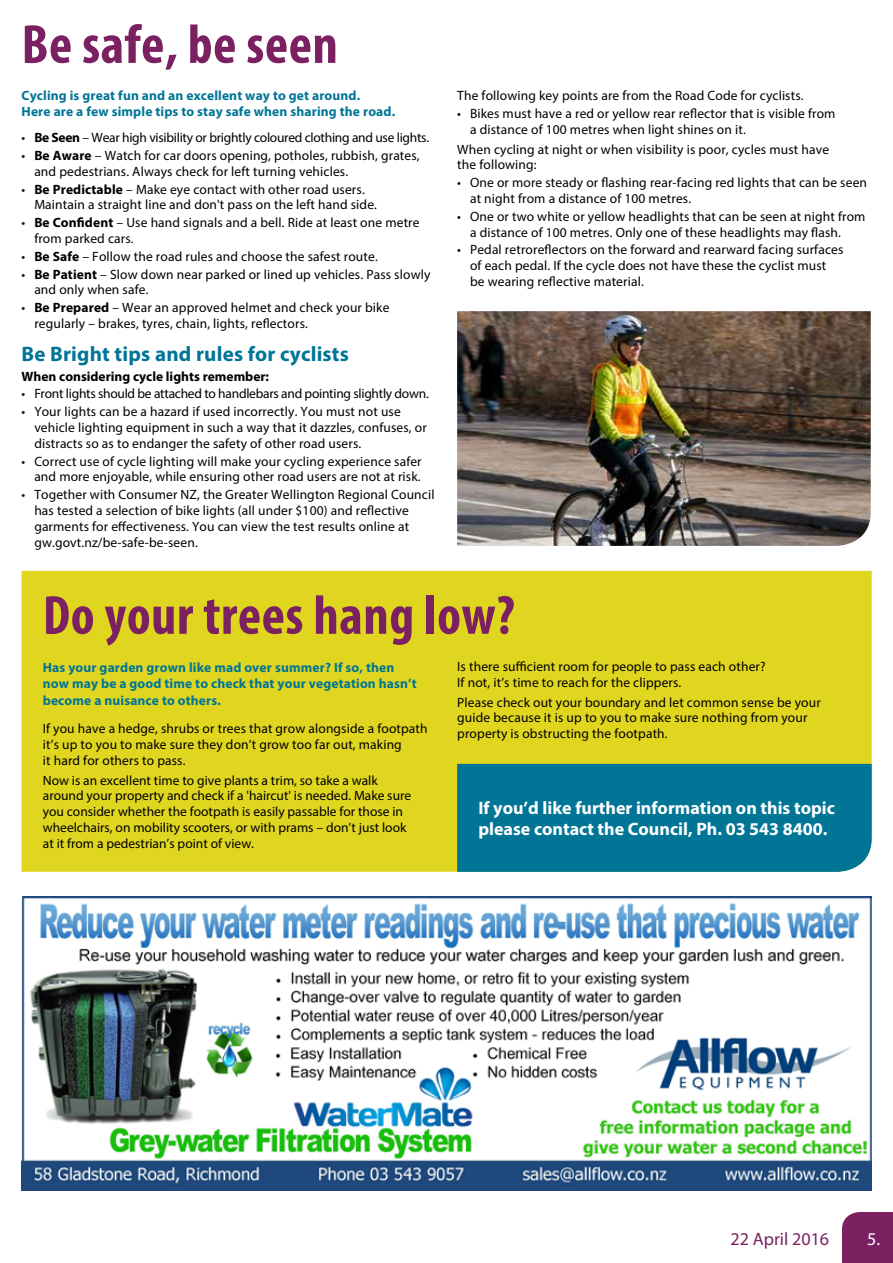
<style>
.page{position:relative;width:893px;height:1263px;background:#fff}
.page>*{position:absolute;margin:0;border:0;box-sizing:border-box;transform-origin:0 0}
.t1{font:700 condensed 55.5px "Myriad Pro";letter-spacing:.01em;color:#7b2162}
.t2{font:700 21px "Myriad Pro";letter-spacing:.01em;color:#007596}
.t3{font:700 18px/21px "Myriad Pro";color:#fff}
.t4{font:18px "Myriad Pro";color:#7b2162}
.t5{font:18px "Myriad Pro";color:#fff}
.t6{font:13.5px/15.8px "Myriad Pro";letter-spacing:.01em;color:#000}
.t7{font:700 13.5px/16.5px "Myriad Pro";letter-spacing:.01em;color:#007596}
.t8{font:13.5px "Myriad Pro";letter-spacing:-.02em;color:#000}
.t9{font:700 13.5px "Myriad Pro";color:#000}
.s1{font-weight:700}
</style>
<div class="page">
<div style="left:842px;top:1212px;width:51px;height:51px;background:#7b2162"></div>
<div style="left:22px;top:571px;width:850px;height:301px;background:#e1d61f"></div>
<img style="left:21px;top:897px;width:851px;height:294px">
<img style="left:457px;top:311px;width:414px;height:235px">
<div style="left:457px;top:764px;width:415px;height:108px;background:#007596"></div>
<h1 class="t1" style="left:22px;top:10px;width:318px">Be safe, be seen</h1>
<p class="t7" style="left:22px;top:87px;width:375px;line-height:15.8px">Cycling is great fun and an excellent way to get around.<br>Here are a few simple tips to stay safe when sharing the road.</p>
<p class="t8" style="left:22px;top:129px;width:409px">• <span class="s1">Be Seen</span> – Wear high visibility or brightly coloured clothing and use lights.</p>
<p class="t6" style="left:34px;top:147px;width:387px;text-indent:-13px">• <span class="s1">Be Aware</span> – Watch for car doors opening, potholes, rubbish, grates, and pedestrians. Always check for left turning vehicles.</p>
<p class="t6" style="left:34px;top:181px;width:344px;text-indent:-13px">• <span class="s1">Be Predictable</span> – Make eye contact with other road users.<br>Maintain a straight line and don't pass on the left hand side.</p>
<p class="t6" style="left:34px;top:215px;width:387px;text-indent:-13px">• <span class="s1">Be Confident</span> – Use hand signals and a bell. Ride at least one metre from parked cars.</p>
<p class="t6" style="left:22px;top:248px;width:358px">• <span class="s1">Be Safe</span> – Follow the road rules and choose the safest route.</p>
<p class="t6" style="left:34px;top:266px;width:398px;text-indent:-13px">• <span class="s1">Be Patient</span> – Slow down near parked or lined up vehicles. Pass slowly and only when safe.</p>
<p class="t6" style="left:34px;top:300px;width:357px;text-indent:-13px">• <span class="s1">Be Prepared</span> – Wear an approved helmet and check your bike regularly – brakes, tyres, chain, lights, reflectors.</p>
<h2 class="t2" style="left:22px;top:340px;width:329px">Be Bright tips and rules for cyclists</h2>
<p class="t9" style="left:22px;top:367px;width:249px">When considering cycle lights remember:</p>
<p class="t8" style="left:22px;top:386px;width:409px">• Front lights should be attached to handlebars and pointing slightly down.</p>
<p class="t6" style="left:34px;top:404px;width:394px;text-indent:-13px">• Your lights can be a hazard if used incorrectly. You must not use vehicle lighting equipment in such a way that it dazzles, confuses, or distracts so as to endanger the safety of other road users.</p>
<p class="t6" style="left:22px;top:453px;width:402px;text-align:right">• Correct use of cycle lighting will make your cycling experience safer and more enjoyable, while ensuring other road users are not at risk.</p>
<p class="t6" style="left:34px;top:487px;width:402px;text-indent:-13px">• Together with Consumer NZ, the Greater Wellington Regional Council has tested a selection of bike lights (all under $100) and reflective garments for effectiveness. You can view the test results online at gw.govt.nz/be-safe-be-seen.</p>
<p class="t6" style="left:457px;top:87px;width:348px">The following key points are from the Road Code for cyclists.</p>
<p class="t6" style="left:470px;top:105px;width:367px;text-indent:-13px">• Bikes must have a red or yellow rear reflector that is visible from a distance of 100 metres when light shines on it.</p>
<p class="t6" style="left:457px;top:141px;width:373px">When cycling at night or when visibility is poor, cycles must have the following:</p>
<p class="t6" style="left:470px;top:175px;width:398px;text-indent:-13px">• One or more steady or flashing rear-facing red lights that can be seen at night from a distance of 100 metres.</p>
<p class="t6" style="left:470px;top:208px;width:397px;text-indent:-13px">• One or two white or yellow headlights that can be seen at night from a distance of 100 metres. Only one of these headlights may flash.</p>
<p class="t6" style="left:470px;top:242px;width:375px;text-indent:-13px">• Pedal retroreflectors on the forward and rearward facing surfaces of each pedal. If the cycle does not have these the cyclist must be wearing reflective material.</p>
<h1 class="t1" style="left:43px;top:581px;width:473px">Do your trees hang low?</h1>
<p class="t7" style="left:43px;top:658px;width:375px">Has your garden grown like mad over summer? If so, then now may be a good time to check that your vegetation hasn’t become a nuisance to others.</p>
<p class="t6" style="left:43px;top:720px;width:386px">If you have a hedge, shrubs or trees that grow alongside a footpath it’s up to you to make sure they don’t grow too far out, making<br>it hard for others to pass.</p>
<p class="t6" style="left:43px;top:772px;width:370px">Now is an excellent time to give plants a trim, so take a walk around your property and check if a 'haircut' is needed. Make sure you consider whether the footpath is easily passable for those in wheelchairs, on mobility scooters, or with prams – don’t just look at it from a pedestrian’s point of view.</p>
<p class="t6" style="left:457px;top:658px;width:310px">Is there sufficient room for people to pass each other?<br>If not, it’s time to reach for the clippers.</p>
<p class="t6" style="left:457px;top:694px;width:365px">Please check out your boundary and let common sense be your guide because it is up to you to make sure nothing from your property is obstructing the footpath.</p>
<h3 class="t3" style="left:478px;top:797px;width:358px">If you’d like further information on this topic please contact the Council, Ph. 03 543 8400.</h3>
<h3 class="t4" style="left:730px;top:1227px;width:100px">22 April 2016</h3>
<h3 class="t5" style="left:867px;top:1227px;width:14px">5.</h3>
</div>
